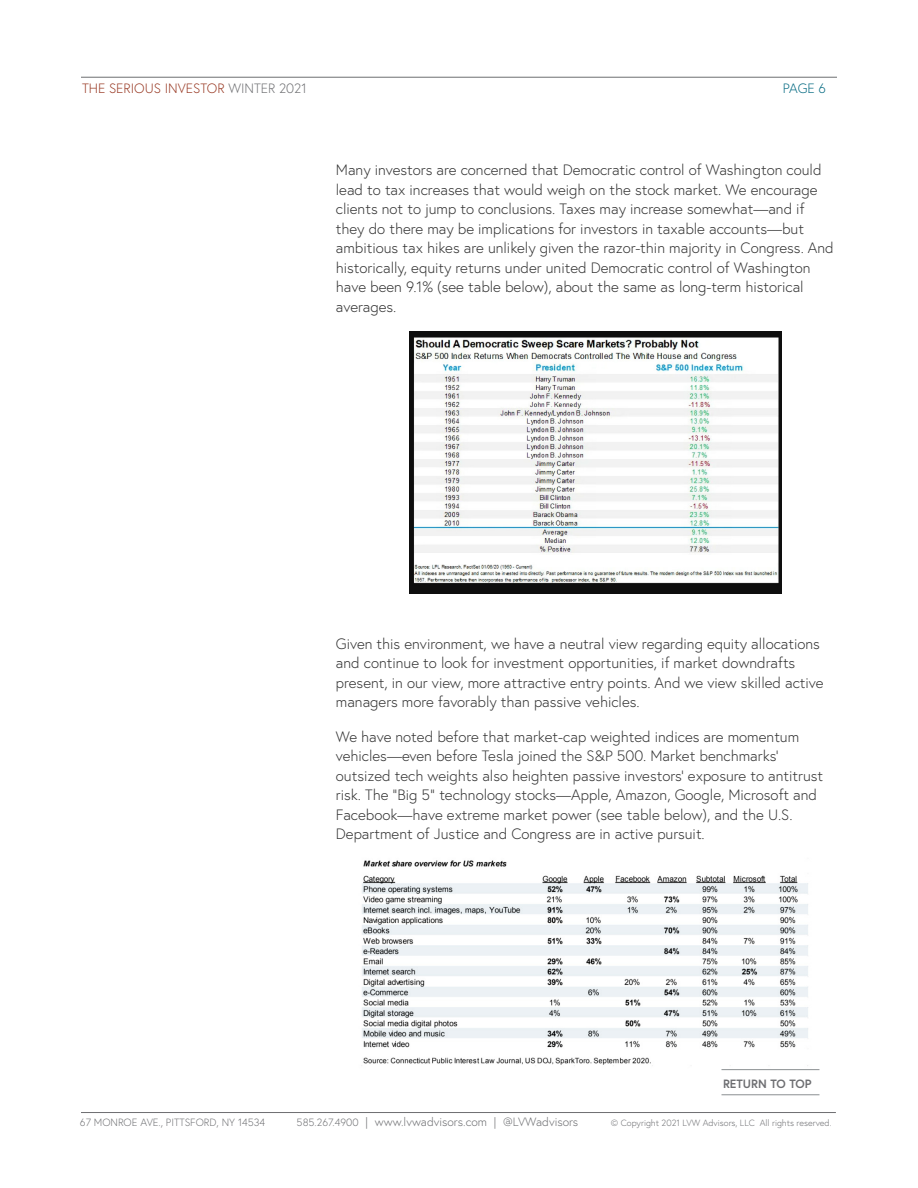
<style>
.page{position:relative;width:918px;height:1188px;background:#fff}
.page>*{position:absolute;margin:0;border:0;box-sizing:border-box;transform-origin:0 0}
.t1{font:300 15px/19.5px "Europa";color:#313131}
.t2{font:300 13.5px "Europa";color:#96351f}
.t3{font:300 13.5px "Europa";color:#006880}
.t4{font:300 12px "Europa";color:#6d6e71}
.t5{font:700 12px "Europa";color:#6d6e71}
.t6{font:300 10.5px "Europa";color:#6d6e71}
.t7{font:300 9px "Europa";color:#6d6e71}
.s1{color:#6d6e71}
.s2{font-size:10.5px}
</style>
<div class="page">
<hr style="left:81px;top:1112px;width:755px;height:1px;background:#6d6e71">
<hr style="left:81px;top:77px;width:756px;height:1px;background:#6d6e71">
<hr style="left:722px;top:1069px;width:97px;height:1px;background:#8b8f91">
<hr style="left:722px;top:1095px;width:97px;height:1px;background:#8b8f91">
<img style="left:409px;top:332px;width:373px;height:261px">
<img style="left:361px;top:860px;width:447px;height:206px">
<p class="t2" style="left:82px;top:80px;width:226px">THE SERIOUS INVESTOR <span class="s1">WINTER 2021</span></p>
<p class="t3" style="left:783px;top:80px;width:45px">PAGE 6</p>
<p class="t1" style="left:336px;top:160px;width:499px">Many investors are concerned that Democratic control of Washington could lead to tax increases that would weigh on the stock market. We encourage clients not to jump to conclusions. Taxes may increase somewhat—and if they do there may be implications for investors in taxable accounts—but ambitious tax hikes are unlikely given the razor-thin majority in Congress. And historically, equity returns under united Democratic control of Washington have been 9.1% (see table below), about the same as long-term historical averages.</p>
<p class="t1" style="left:336px;top:633px;width:489px">Given this environment, we have a neutral view regarding equity allocations and continue to look for investment opportunities, if market downdrafts present, in our view, more attractive entry points. And we view skilled active managers more favorably than passive vehicles.</p>
<p class="t1" style="left:336px;top:726px;width:489px">We have noted before that market-cap weighted indices are momentum vehicles—even before Tesla joined the S&amp;P 500. Market benchmarks’ outsized tech weights also heighten passive investors’ exposure to antitrust risk. The “Big 5” technology stocks—Apple, Amazon, Google, Microsoft and Facebook—have extreme market power (see table below), and the U.S.<br>Department of Justice and Congress are in active pursuit.</p>
<p class="t5" style="left:723px;top:1076px;width:90px">RETURN TO TOP</p>
<p class="t6" style="left:80px;top:1116px;width:187px">67 MONROE AVE., PITTSFORD, NY 14534</p>
<p class="t4" style="left:297px;top:1114px;width:283px"><span class="s2">585.267.4900</span> | www.lvwadvisors.com | @LVWadvisors</p>
<p class="t7" style="left:611px;top:1117px;width:222px">© Copyright 2021 LVW Advisors, LLC All rights reserved.</p>
</div>
